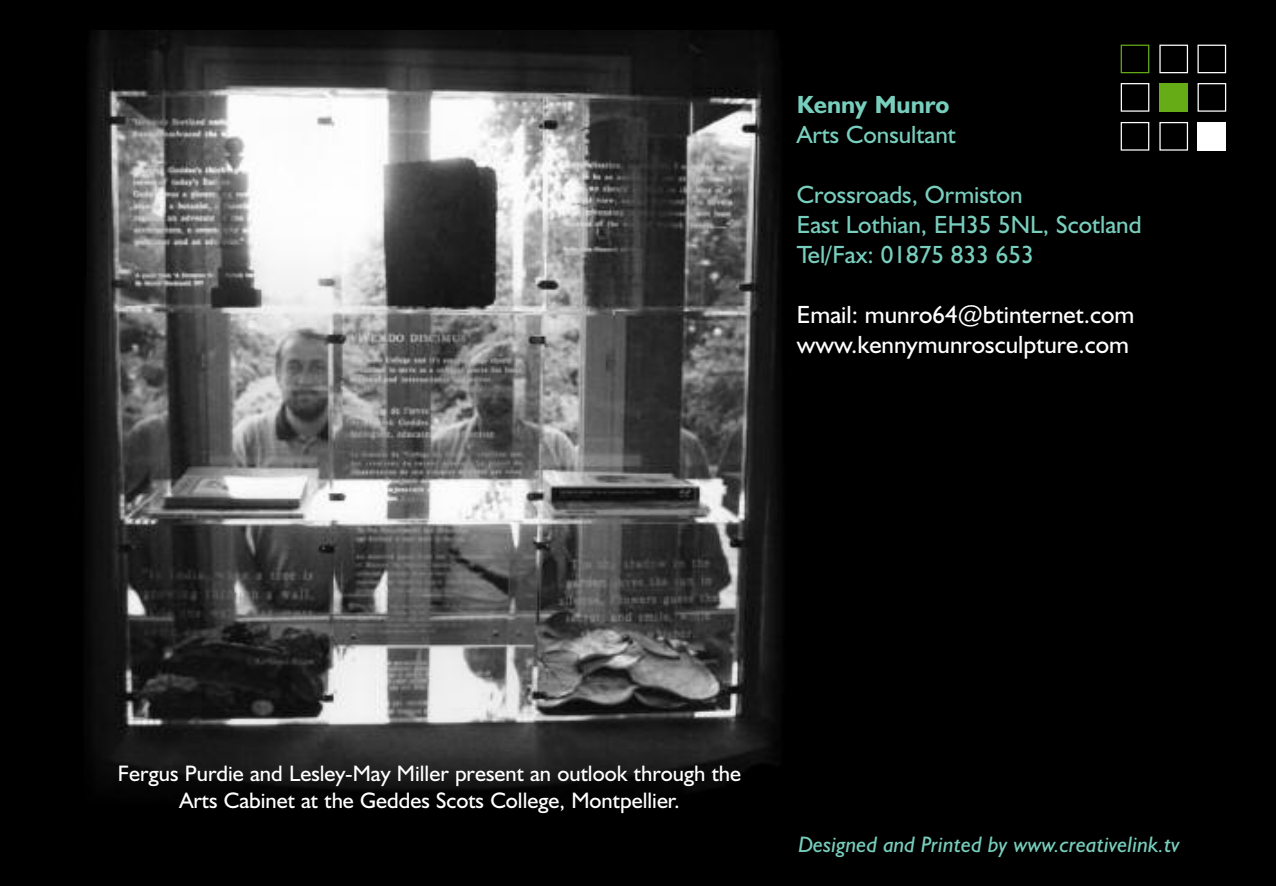
<style>
.page{position:relative;width:1276px;height:886px;background:#000}
.page>*{position:absolute;margin:0;border:0;box-sizing:border-box;transform-origin:0 0}
.t1{font:25px/30px "Humanist 521 BT";color:#78cebd}
.t2{font:25px/30px "Humanist 521 BT";color:#fff}
.t3{font:700 25px "Humanist 521 BT";color:#78cebd}
.t4{font:22.5px/27px "Humanist 521 BT";color:#fff;text-align:center}
.t5{font:italic 22.5px "Humanist 521 BT";color:#78cebd}
</style>
<div class="page">
<img style="left:87px;top:31px;width:693px;height:759px">
<div style="left:1120px;top:45px;width:29px;height:28px;border:1px solid #65ac16"></div>
<div style="left:1120px;top:83px;width:29px;height:29px;border:1px solid #fff"></div>
<div style="left:1120px;top:122px;width:29px;height:29px;border:1px solid #fff"></div>
<div style="left:1159px;top:45px;width:29px;height:28px;border:1px solid #fff"></div>
<div style="left:1159px;top:83px;width:29px;height:29px;background:#65ac16"></div>
<div style="left:1159px;top:122px;width:29px;height:29px;border:1px solid #fff"></div>
<div style="left:1197px;top:45px;width:29px;height:28px;border:1px solid #fff"></div>
<div style="left:1197px;top:83px;width:29px;height:29px;border:1px solid #fff"></div>
<div style="left:1197px;top:122px;width:29px;height:29px;background:#fff"></div>
<p class="t3" style="left:797px;top:96px;width:154px">Kenny Munro</p>
<p class="t1" style="left:797px;top:122px;width:161px">Arts Consultant</p>
<p class="t1" style="left:797px;top:182px;width:346px">Crossroads, Ormiston<br>East Lothian, EH35 5NL, Scotland<br>Tel/Fax: 01875 833 653</p>
<p class="t2" style="left:797px;top:302px;width:339px">Email: munro64@btinternet.com www.kennymunrosculpture.com</p>
<p class="t4" style="left:118px;top:762px;width:625px">Fergus Purdie and Lesley-May Miller present an outlook through the<br>Arts Cabinet at the Geddes Scots College, Montpellier.</p>
<p class="t5" style="left:798px;top:836px;width:383px">Designed and Printed by www.creativelink.tv</p>
</div>
